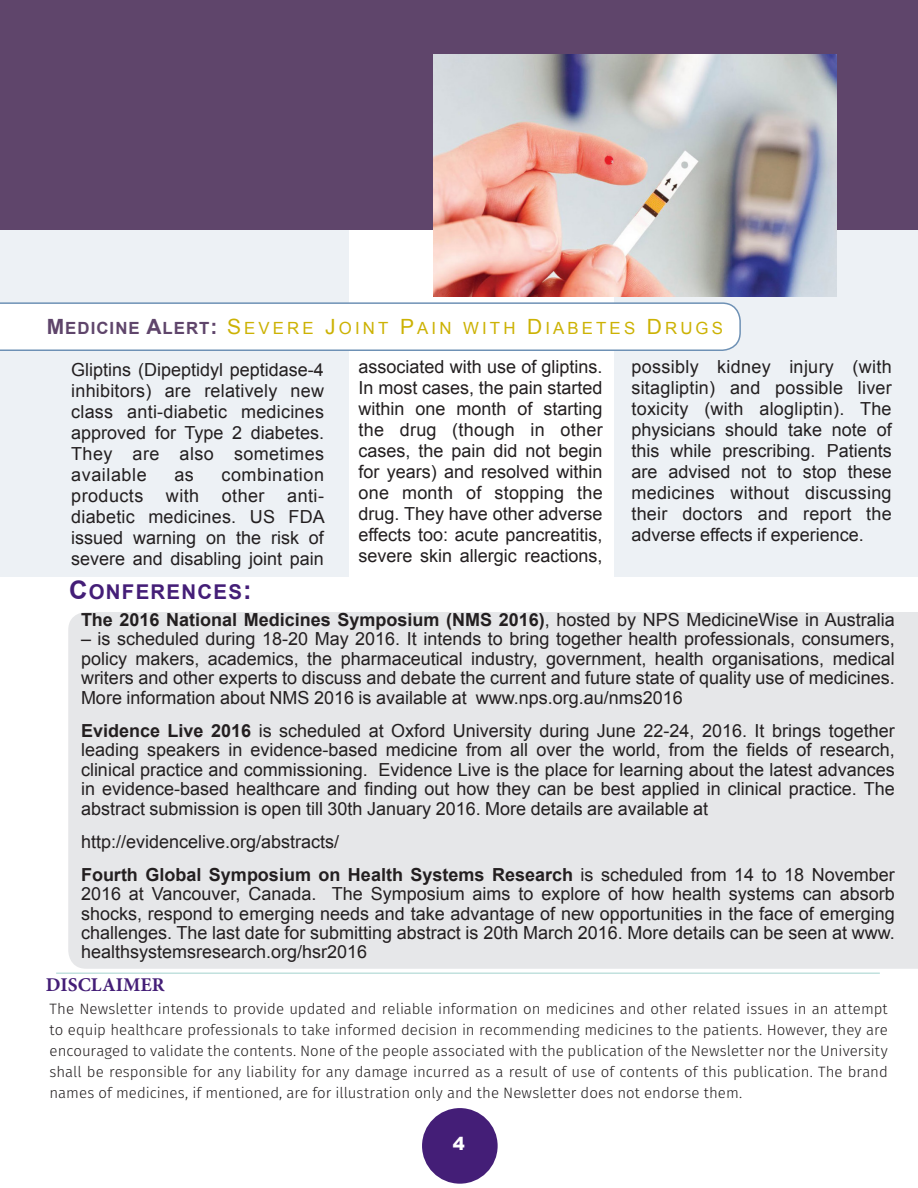
<style>
.page{position:relative;width:918px;height:1188px;background:#fff}
.page>*{position:absolute;margin:0;border:0;box-sizing:border-box;transform-origin:0 0}
.t1{font:20.4px "Arial Bold MT SC800";letter-spacing:.06em;color:#441e77}
.t2{font:700 19.5px "Minion Pro";color:#441e77}
.t3{font:18px/21px "Arial";color:#231f20;text-align:justify}
.t4{font:700 18px "Arial";color:#231f20}
.t5{font:18px "Arial";letter-spacing:.03em;color:#231f20}
.t6{font:18px "Arial";letter-spacing:.025em;color:#231f20}
.t7{font:900 18px "Arial";color:#fff}
.t8{font:16.8px "Arial MT SC800";letter-spacing:.185em;color:#ccb204}
.t9{font:300 15px/21px "Fira Sans";color:#231f20;text-align:justify}
.s1{font-family:"Arial Bold MT SC800";font-size:21px;color:#5f456b}
.s2{font-family:"Arial Bold MT SC800";color:#5f456b}
.s3{font-size:21px}
.s4{font-size:25.5px}
.s5{font-weight:400}
.s6{font-weight:700}
</style>
<div class="page">
<div style="left:422px;top:1108px;width:76px;height:76px;background:#441e77;border-radius:50%"></div>
<div style="left:0;top:214px;width:348px;height:363px;background:#edf1f5"></div>
<div style="left:68px;top:612px;width:850px;height:357px;background:#e6e7e9"></div>
<div style="left:615px;top:214px;width:303px;height:363px;background:#edf1f5"></div>
<svg style="left:0;top:302px;width:741px;height:50px"></svg>
<div style="left:0;top:0;width:918px;height:230px;background:#5f456b"></div>
<img style="left:434px;top:54px;width:403px;height:243px">
<hr style="left:56px;top:973px;width:824px;height:1px;background:#a3d2ce">
<p class="t8" style="left:47px;top:318px;width:676px"><span class="s1">M</span><span class="s2">EDICINE</span> <span class="s1">A</span><span class="s2">LERT</span><span class="s1">:</span> <span class="s3">S</span>EVERE <span class="s3">J</span>OINT <span class="s3">P</span>AIN WITH <span class="s3">D</span> IABETES <span class="s3">D</span> RUGS</p>
<p class="t3" style="left:71px;top:360px;width:254px">Gliptins (Dipeptidyl peptidase-4 inhibitors) are relatively new class anti-diabetic medicines approved for Type 2 diabetes.<br>They are also sometimes available</p>
<p class="t3" style="left:174px;top:465px;width:21px">as</p>
<p class="t5" style="left:222px;top:463px;width:104px">combination</p>
<p class="t3" style="left:71px;top:486px;width:255px;text-indent:216px">anti&shy;diabetic medicines. US FDA issued warning on the risk of severe and disabling joint pain</p>
<p class="t6" style="left:71px;top:484px;width:74px">products</p>
<p class="t3" style="left:166px;top:486px;width:35px">with</p>
<p class="t3" style="left:222px;top:486px;width:44px">other</p>
<p class="t1" style="left:69px;top:578px;width:184px"><span class="s4">C</span>ONFERENCES<span class="s4">:</span></p>
<p class="t3" style="left:359px;top:356px;width:246px">associated with use of gliptins.<br>In most cases, the pain started within one month of starting the drug (though in other cases, the pain did not begin for years) and resolved within one month of stopping the drug. They have other adverse effects too: acute pancreatitis, severe skin allergic reactions,</p>
<p class="t3" style="left:631px;top:356px;width:262px">possibly kidney injury (with sitagliptin) and possible liver toxicity (with alogliptin). The physicians should take note of this while prescribing. Patients are advised not to stop these medicines without discussing their doctors and report the adverse effects if experience.</p>
<p class="t4" style="left:81px;top:607px;width:815px">The 2016 National Medicines Symposium (NMS 2016)<span class="s5">, hosted by NPS MedicineWise in Australia</span></p>
<p class="t3" style="left:81px;top:629px;width:815px;line-height:19.5px">– is scheduled during 18-20 May 2016. It intends to bring together health professionals, consumers, policy makers, academics, the pharmaceutical industry, government, health organisations, medical writers and other experts to discuss and debate the current and future state of quality use of medicines.<br>More information about NMS 2016 is available at www.nps.org.au/nms2016</p>
<p class="t3" style="left:81px;top:721px;width:815px;line-height:19.5px"><span class="s6">Evidence Live 2016</span> is scheduled at Oxford University during June 22-24, 2016. It brings together leading speakers in evidence-based medicine from all over the world, from the fields of research, clinical practice and commissioning. Evidence Live is the place for learning about the latest advances in evidence-based healthcare and finding out how they can be best applied in clinical practice. The abstract submission is open till 30th January 2016. More details are available at</p>
<p class="t3" style="left:81px;top:831px;width:260px">http://evidencelive.org/abstracts/</p>
<p class="t3" style="left:81px;top:865px;width:815px;line-height:19.5px"><span class="s6">Fourth Global Symposium on Health Systems Research</span> is scheduled from 14 to 18 November 2016 at Vancouver, Canada. The Symposium aims to explore of how health systems can absorb shocks, respond to emerging needs and take advantage of new opportunities in the face of emerging challenges. The last date for submitting abstract is 20th March 2016. More details can be seen at www. healthsystemsresearch.org/hsr2016</p>
<p class="t2" style="left:46px;top:971px;width:120px">DISCLAIMER</p>
<p class="t9" style="left:50px;top:998px;width:840px">The Newsletter intends to provide updated and reliable information on medicines and other related issues in an attempt to equip healthcare professionals to take informed decision in recommending medicines to the patients. However, they are encouraged to validate the contents. None of the people associated with the publication of the Newsletter nor the University shall be responsible for any liability for any damage incurred as a result of use of contents of this publication. The brand names of medicines, if mentioned, are for illustration only and the Newsletter does not endorse them.</p>
<p class="t7" style="left:453px;top:1130px;width:14px">4</p>
</div>
